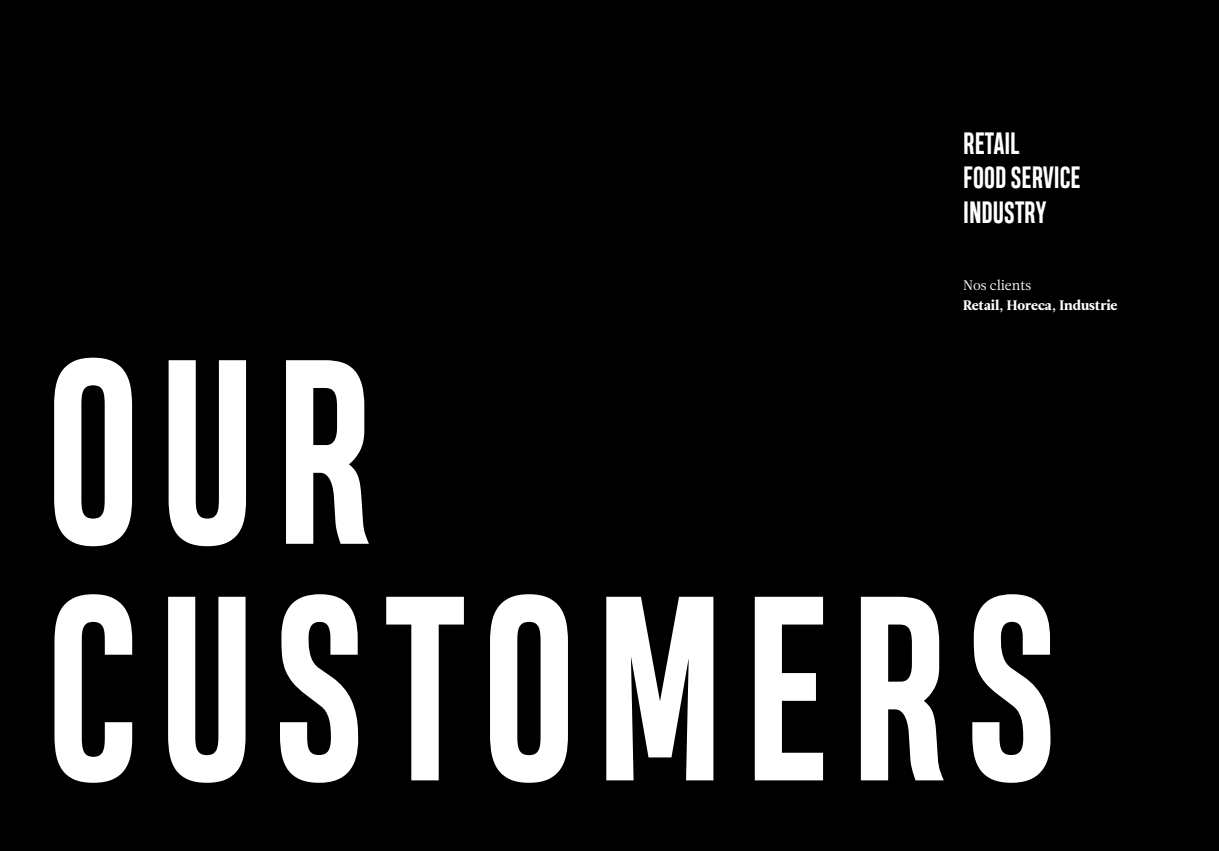
<style>
.page{position:relative;width:1219px;height:851px;background:#fff}
.page>*{position:absolute;margin:0;border:0;box-sizing:border-box;transform-origin:0 0}
.t1{font:700 247px/236.4px "Heading Compressed Pro";letter-spacing:.075em;color:#fff}
.t2{font:700 28.75px/34.5px "Heading Compressed Pro";color:#fff}
.t3{font:13.75px "Leitura News Roman 4";color:#fff}
.t4{font:13.75px "Leitura News Roman 1";color:#fff}
</style>
<div class="page">
<div style="left:0;top:0;width:1219px;height:850px;background:#000"></div>
<p class="t2" style="left:963px;top:129px;width:119px">RETAIL<br>FOOD SERVICE<br>INDUSTRY</p>
<p class="t4" style="left:963px;top:277px;width:70px">Nos clients</p>
<p class="t3" style="left:963px;top:296px;width:156px">Retail, Horeca, Industrie</p>
<h1 class="t1" style="left:46px;top:361px;width:1014px">OUR<br>CUSTOMERS</h1>
</div>
